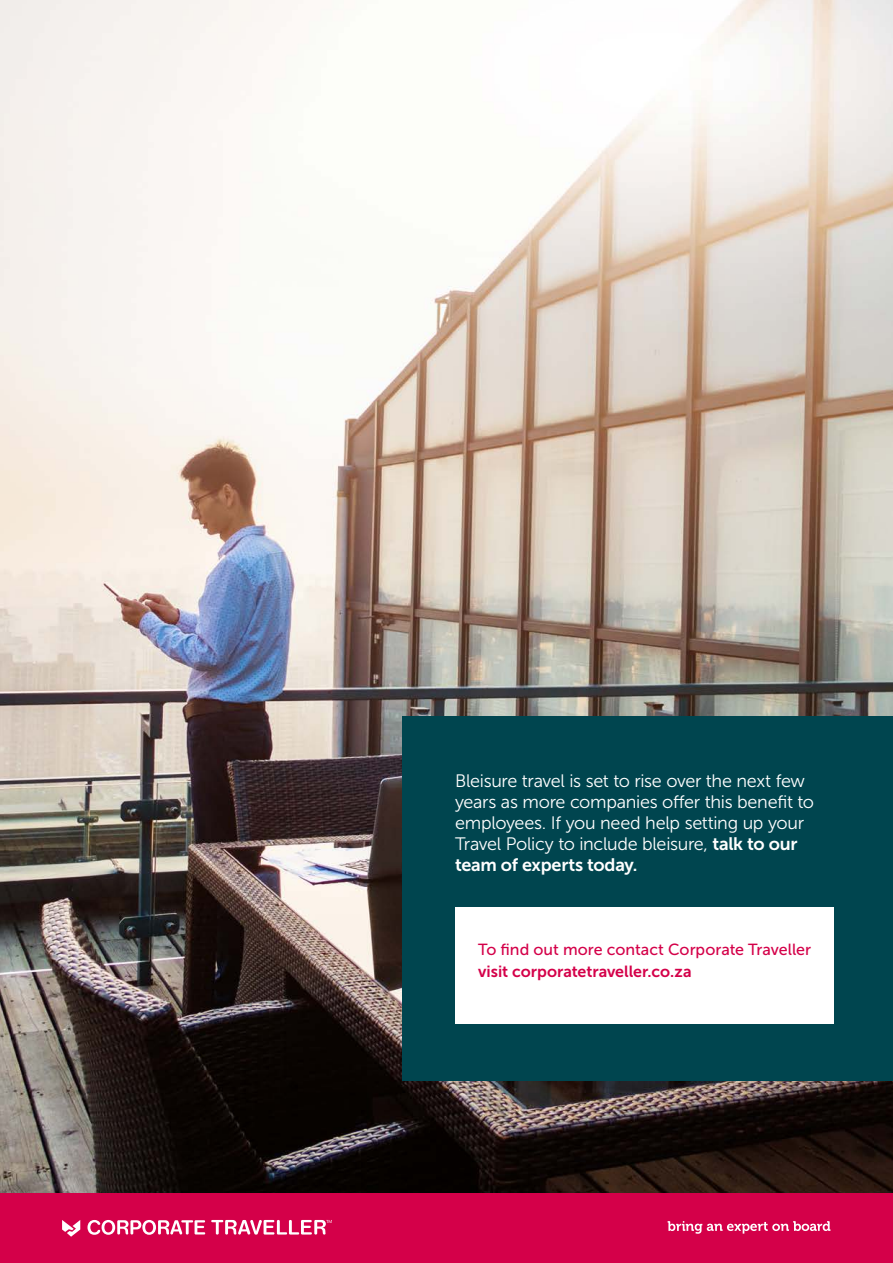
<style>
.page{position:relative;width:893px;height:1263px;background:#fff}
.page>*{position:absolute;margin:0;border:0;box-sizing:border-box;transform-origin:0 0}
.Body_Copy_museo_300{font:18px/21px "Museo Sans 300";letter-spacing:-.015em;color:#fff}
.Body_Copy_museo_300-2{font:16.05px "Museo Sans 500";color:#d40049}
.Body_Copy_museo_300-3{font:16.05px "Museo Sans 700";letter-spacing:-.005em;color:#d40049}
.s1{font-family:"Museo Sans 700"}
</style>
<div class="page">
<img style="left:0;top:0;width:893px;height:1194px">
<div style="left:0;top:1194px;width:893px;height:69px;background:#d40049"></div>
<svg style="left:88px;top:1220px;width:117px;height:15px"></svg>
<svg style="left:211px;top:1220px;width:121px;height:14px"></svg>
<svg style="left:62px;top:1220px;width:18px;height:17px"></svg>
<svg style="left:668px;top:1221px;width:162px;height:13px"></svg>
<div style="left:403px;top:716px;width:490px;height:365px;background:#00454f"></div>
<div style="left:455px;top:907px;width:378px;height:116px;background:#fff"></div>
<p class="Body_Copy_museo_300" style="left:455px;top:771px;width:360px">Bleisure travel is set to rise over the next few years as more companies offer this benefit to employees. If you need help setting up your Travel Policy to include bleisure, <span class="s1">talk to our team of experts today.</span></p>
<p class="Body_Copy_museo_300-2" style="left:478px;top:940px;width:335px">To find out more contact Corporate Traveller</p>
<p class="Body_Copy_museo_300-3" style="left:478px;top:962px;width:215px">visit corporatetraveller.co.za</p>
</div>
